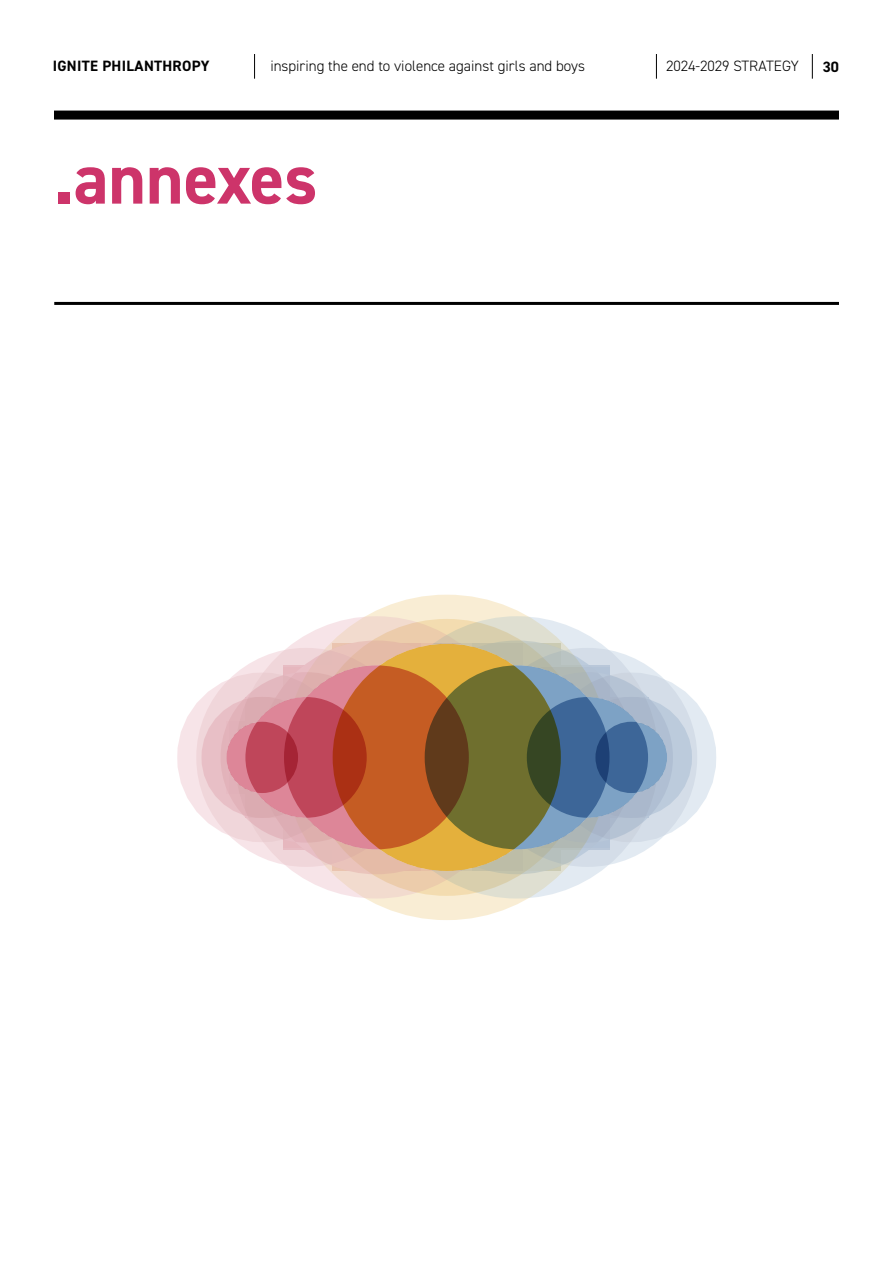
<style>
.page{position:relative;width:893px;height:1263px;background:#fff}
.page>*{position:absolute;margin:0;border:0;box-sizing:border-box;transform-origin:0 0}
.t1{font:700 71.4px "DIN2014";color:#cd346a}
.t2{font:300 15px "DIN2014";color:#000}
.t3{font:700 15px "DIN2014";letter-spacing:.02em;color:#000}
</style>
<div class="page">
<svg style="left:656px;top:54px;width:1px;height:25px"></svg>
<svg style="left:254px;top:54px;width:1px;height:25px"></svg>
<svg style="left:812px;top:54px;width:1px;height:25px"></svg>
<div style="left:177px;top:673px;width:170px;height:169px;border:116px solid #dd8698;border-radius:50%"></div>
<div style="left:546px;top:673px;width:170px;height:169px;border:116px solid #7da2c5;border-radius:50%"></div>
<div style="left:478px;top:648px;width:219px;height:219px;border:116px solid #7da2c5;border-radius:50%"></div>
<div style="left:283px;top:595px;width:327px;height:325px;border:116px solid #e2a826;border-radius:50%"></div>
<div style="left:202px;top:697px;width:121px;height:121px;border:58px solid #dd8698;border-radius:50%"></div>
<div style="left:571px;top:697px;width:121px;height:121px;border:58px solid #7da2c5;border-radius:50%"></div>
<div style="left:308px;top:619px;width:278px;height:277px;border:58px solid #e2a826;border-radius:50%"></div>
<div style="left:54px;top:111px;width:785px;height:9px;background:#000"></div>
<hr style="left:54px;top:302px;width:785px;height:3px;background:#000">
<svg style="left:226px;top:644px;width:441px;height:227px"></svg>
<div style="left:284px;top:665px;width:185px;height:184px;background:#dd8698;border-radius:50%"></div>
<svg style="left:245px;top:697px;width:122px;height:121px;fill:#bf465a"></svg>
<svg style="left:226px;top:722px;width:72px;height:71px;fill:#bf465a"></svg>
<div style="left:595px;top:722px;width:72px;height:71px;background:#7da2c5;border-radius:50%"></div>
<svg style="left:527px;top:697px;width:121px;height:121px;fill:#3d6698"></svg>
<svg style="left:425px;top:665px;width:184px;height:184px;fill:#3d6698"></svg>
<svg style="left:333px;top:644px;width:228px;height:227px"></svg>
<p class="t3" style="left:53px;top:56px;width:158px">IGNITE PHILANTHROPY</p>
<p class="t2" style="left:270px;top:57px;width:316px">inspiring the end to violence against girls and boys</p>
<p class="t2" style="left:666px;top:57px;width:134px">2024-2029 STRATEGY</p>
<p class="t3" style="left:823px;top:57px;width:18px">30</p>
<h1 class="t1" style="left:54px;top:131px;width:265px">.annexes</h1>
</div>
